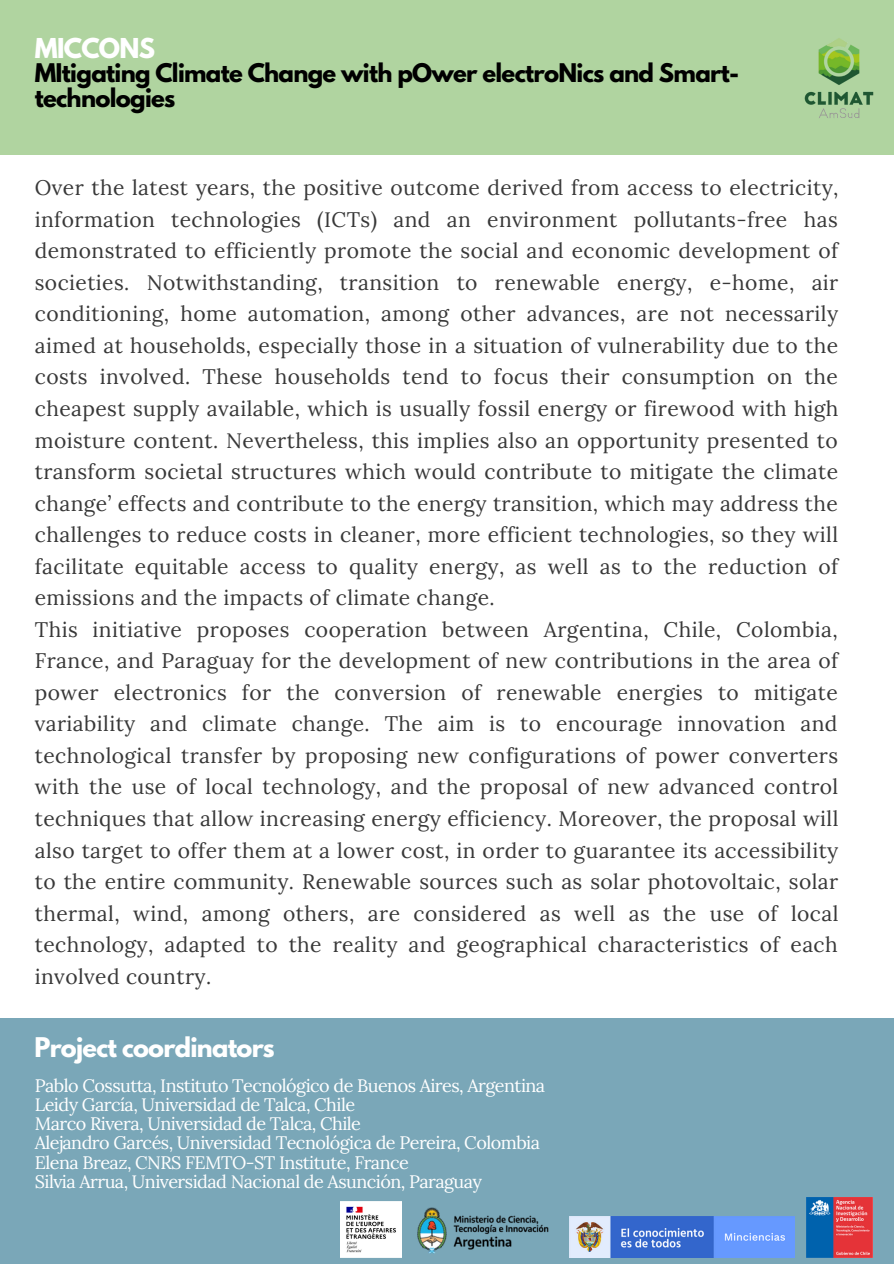
<style>
.page{position:relative;width:894px;height:1264px;background:#fff}
.page>*{position:absolute;margin:0;border:0;box-sizing:border-box;transform-origin:0 0}
.t1{font:700 24.3px "League Spartan";letter-spacing:-.03em;color:#fff}
.t2{font:700 24px "League Spartan";letter-spacing:-.03em;color:#fff}
.t3{font:700 22.8px/24.8px "League Spartan";letter-spacing:-.03em;color:#000}
.t4{font:21px/31.5px "Lora";letter-spacing:.02em;color:#383838;text-align:justify}
.t5{font:18px "Lora";letter-spacing:-.03em;color:#fff}
</style>
<div class="page">
<div style="left:0;top:0;width:893px;height:155px;background:#b0d4a0"></div>
<img style="left:804px;top:38px;width:70px;height:80px">
<div style="left:0;top:1018px;width:893px;height:245px;background:#7aa7b8"></div>
<img style="left:340px;top:1201px;width:61px;height:56px">
<img style="left:806px;top:1197px;width:66px;height:60px">
<img style="left:417px;top:1207px;width:132px;height:47px">
<img style="left:569px;top:1216px;width:224px;height:41px">
<p class="t1" style="left:35px;top:36px;width:122px">MICCONS</p>
<p class="t3" style="left:35px;top:64px;width:705px">MItigating Climate Change with pOwer electroNics and Smart&shy;technologies</p>
<p class="t4" style="left:35px;top:172px;width:805px">Over the latest years, the positive outcome derived from access to electricity, information technologies (ICTs) and an environment pollutants-free has demonstrated to efficiently promote the social and economic development of societies. Notwithstanding, transition to renewable energy, e-home, air conditioning, home automation, among other advances, are not necessarily aimed at households, especially those in a situation of vulnerability due to the costs involved. These households tend to focus their consumption on the cheapest supply available, which is usually fossil energy or firewood with high moisture content. Nevertheless, this implies also an opportunity presented to transform societal structures which would contribute to mitigate the climate change’ effects and contribute to the energy transition, which may address the challenges to reduce costs in cleaner, more efficient technologies, so they will facilitate equitable access to quality energy, as well as to the reduction of emissions and the impacts of climate change.</p>
<p class="t4" style="left:35px;top:613px;width:805px">This initiative proposes cooperation between Argentina, Chile, Colombia, France, and Paraguay for the development of new contributions in the area of power electronics for the conversion of renewable energies to mitigate variability and climate change. The aim is to encourage innovation and technological transfer by proposing new configurations of power converters with the use of local technology, and the proposal of new advanced control techniques that allow increasing energy efficiency. Moreover, the proposal will also target to offer them at a lower cost, in order to guarantee its accessibility to the entire community. Renewable sources such as solar photovoltaic, solar thermal, wind, among others, are considered as well as the use of local technology, adapted to the reality and geographical characteristics of each involved country.</p>
<p class="t2" style="left:34px;top:1035px;width:242px">Project coordinators</p>
<p class="t5" style="left:35px;top:1073px;width:512px">Pablo Cossutta, Instituto Tecnológico de Buenos Aires, Argentina</p>
<p class="t5" style="left:35px;top:1092px;width:322px">Leidy García, Universidad de Talca, Chile</p>
<p class="t5" style="left:35px;top:1112px;width:327px">Marco Rivera, Universidad de Talca, Chile</p>
<p class="t5" style="left:35px;top:1131px;width:506px">Alejandro Garcés, Universidad Tecnológica de Pereira, Colombia</p>
<p class="t5" style="left:35px;top:1150px;width:375px">Elena Breaz, CNRS FEMTO-ST Institute, France</p>
<p class="t5" style="left:35px;top:1169px;width:448px">Silvia Arrua, Universidad Nacional de Asunción, Paraguay</p>
</div>
